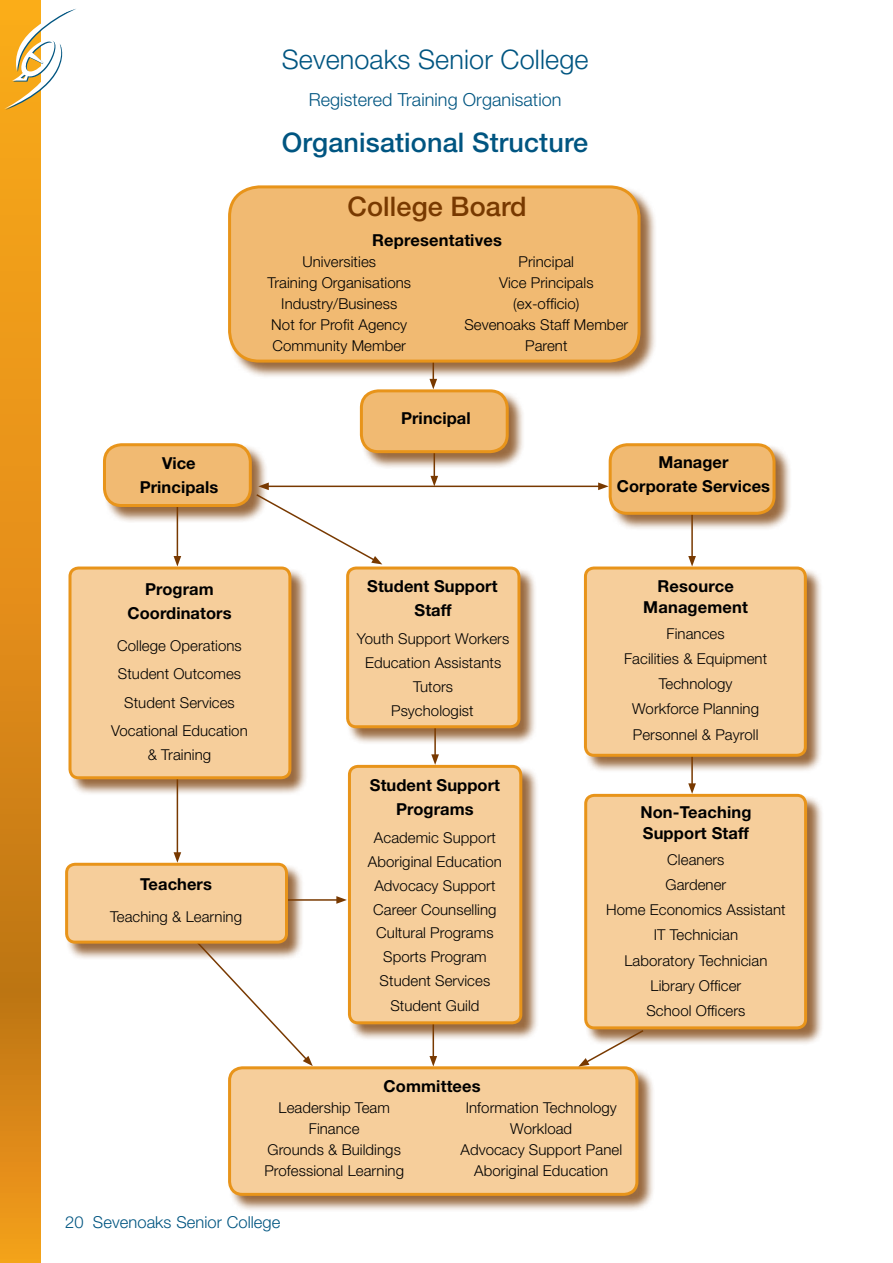
<style>
.page{position:relative;width:893px;height:1263px;background:#fff}
.page>*{position:absolute;margin:0;border:0;box-sizing:border-box;transform-origin:0 0}
.t1{font:500 27px "Helvetica Neue";letter-spacing:.005em;color:#005581}
.t2{font:300 27px "Helvetica Neue";letter-spacing:.005em;color:#005581}
.t3{font:500 27px "Helvetica Neue";letter-spacing:.005em;color:#783900}
.t4{font:300 18px "Helvetica Neue";letter-spacing:.005em;color:#005581}
.t5{font:700 16.5px/24px "Helvetica Neue";letter-spacing:.005em;color:#000;text-align:center}
.t6{font:300 16.5px "Helvetica Neue";letter-spacing:.005em;color:#005581}
.t7{font:300 15px/25.2px "Helvetica Neue";letter-spacing:.005em;color:#000;text-align:center}
</style>
<div class="page">
<svg style="left:0;top:0;width:40px;height:1263px;background:#df8e18"></svg>
<svg style="left:4px;top:8px;width:72px;height:102px"></svg>
<hr style="left:274px;top:899px;width:65px;height:2px;background:#783900">
<svg style="left:336px;top:896px;width:11px;height:8px"></svg>
<svg style="left:213px;top:960px;width:100px;height:106px"></svg>
<hr style="left:434px;top:687px;width:2px;height:70px;background:#783900">
<svg style="left:431px;top:754px;width:8px;height:11px"></svg>
<hr style="left:691px;top:716px;width:2px;height:70px;background:#783900">
<svg style="left:688px;top:783px;width:8px;height:11px"></svg>
<hr style="left:433px;top:989px;width:1px;height:69px;background:#783900">
<svg style="left:429px;top:1056px;width:8px;height:10px"></svg>
<div style="left:348px;top:765px;width:191px;height:276px;background:#783900;opacity:.75"></div>
<div style="left:349px;top:766px;width:172px;height:257px;background:#f6ce9b;border-radius:9px"></div>
<div style="left:348px;top:765px;width:174px;height:259px;border:3px solid #e8941a;border-radius:9px"></div>
<hr style="left:266px;top:486px;width:334px;height:1px;background:#783900">
<svg style="left:598px;top:482px;width:11px;height:8px"></svg>
<svg style="left:268px;top:482px;width:114px;height:82px"></svg>
<svg style="left:429px;top:379px;width:8px;height:10px"></svg>
<hr style="left:434px;top:413px;width:1px;height:65px;background:#783900">
<svg style="left:430px;top:476px;width:8px;height:10px"></svg>
<hr style="left:177px;top:486px;width:1px;height:72px;background:#783900">
<svg style="left:174px;top:556px;width:7px;height:10px"></svg>
<hr style="left:691px;top:490px;width:2px;height:68px;background:#783900">
<svg style="left:688px;top:556px;width:8px;height:10px"></svg>
<hr style="left:177px;top:775px;width:1px;height:79px;background:#783900">
<svg style="left:174px;top:852px;width:7px;height:11px"></svg>
<div style="left:584px;top:567px;width:239px;height:207px;background:#783900;opacity:.75"></div>
<div style="left:585px;top:568px;width:220px;height:187px;background:#f6ce9b;border-radius:9px"></div>
<div style="left:584px;top:566px;width:223px;height:191px;border:3px solid #e8941a;border-radius:9px"></div>
<div style="left:584px;top:794px;width:240px;height:252px;background:#783900;opacity:.75"></div>
<div style="left:586px;top:795px;width:220px;height:233px;background:#f6ce9b;border-radius:9px"></div>
<div style="left:584px;top:794px;width:223px;height:235px;border:3px solid #e8941a;border-radius:9px"></div>
<div style="left:69px;top:567px;width:239px;height:229px;background:#783900;opacity:.75"></div>
<div style="left:70px;top:568px;width:220px;height:210px;background:#f6ce9b;border-radius:9px"></div>
<div style="left:69px;top:566px;width:222px;height:213px;border:3px solid #e8941a;border-radius:9px"></div>
<div style="left:346px;top:567px;width:191px;height:178px;background:#783900;opacity:.75"></div>
<div style="left:348px;top:568px;width:171px;height:159px;background:#f6ce9b;border-radius:9px"></div>
<div style="left:346px;top:566px;width:174px;height:162px;border:3px solid #e8941a;border-radius:9px"></div>
<div style="left:65px;top:863px;width:240px;height:97px;background:#783900;opacity:.75"></div>
<div style="left:67px;top:864px;width:219px;height:78px;background:#f6ce9b;border-radius:9px"></div>
<div style="left:65px;top:863px;width:223px;height:81px;border:3px solid #e8941a;border-radius:9px"></div>
<div style="left:228px;top:1066px;width:427px;height:146px;background:#783900;opacity:.75"></div>
<div style="left:230px;top:1068px;width:407px;height:126px;background:#f6ce9b;border-radius:13px"></div>
<div style="left:228px;top:1066px;width:410px;height:130px;border:3px solid #e8941a;border-radius:13px"></div>
<div style="left:609px;top:443px;width:183px;height:88px;background:#783900;opacity:.75"></div>
<div style="left:610px;top:445px;width:164px;height:68px;background:#f1ba72;border-radius:17px"></div>
<div style="left:609px;top:443px;width:166px;height:72px;border:3px solid #e8941a;border-radius:17px"></div>
<div style="left:103px;top:443px;width:165px;height:80px;background:#783900;opacity:.75"></div>
<div style="left:104px;top:445px;width:146px;height:60px;background:#f1ba72;border-radius:17px"></div>
<div style="left:103px;top:443px;width:149px;height:64px;border:3px solid #e8941a;border-radius:17px"></div>
<div style="left:228px;top:186px;width:429px;height:193px;background:#783900;opacity:.75"></div>
<div style="left:230px;top:187px;width:409px;height:174px;background:#f1ba72;border-radius:30px"></div>
<div style="left:228px;top:185px;width:412px;height:178px;border:3px solid #e8941a;border-radius:30px"></div>
<div style="left:360px;top:390px;width:165px;height:80px;background:#783900;opacity:.75"></div>
<div style="left:361px;top:391px;width:146px;height:61px;background:#f1ba72;border-radius:17px"></div>
<div style="left:360px;top:389px;width:149px;height:64px;border:3px solid #e8941a;border-radius:17px"></div>
<svg style="left:579px;top:1029px;width:66px;height:37px"></svg>
<h1 class="t2" style="left:282px;top:42px;width:308px">Sevenoaks Senior College</h1>
<p class="t4" style="left:309px;top:88px;width:254px">Registered Training Organisation</p>
<h1 class="t1" style="left:282px;top:126px;width:308px">Organisational Structure</h1>
<h1 class="t3" style="left:347px;top:190px;width:181px">College Board</h1>
<p class="t5" style="left:372px;top:227px;width:131px">Representatives</p>
<p class="t7" style="left:302px;top:248px;width:75px">Universities</p>
<p class="t7" style="left:519px;top:248px;width:57px">Principal</p>
<p class="t7" style="left:267px;top:269px;width:145px">Training Organisations</p>
<p class="t7" style="left:499px;top:269px;width:96px">Vice Principals</p>
<p class="t7" style="left:281px;top:290px;width:117px">Industry/Business</p>
<p class="t7" style="left:513px;top:290px;width:68px">(ex-officio)</p>
<p class="t7" style="left:271px;top:311px;width:137px">Not for Profit Agency</p>
<p class="t7" style="left:464px;top:311px;width:165px">Sevenoaks Staff Member</p>
<p class="t7" style="left:273px;top:332px;width:135px">Community Member</p>
<p class="t7" style="left:525px;top:332px;width:44px">Parent</p>
<p class="t5" style="left:140px;top:450px;width:80px">Vice<br>Principals</p>
<p class="t5" style="left:401px;top:406px;width:71px">Principal</p>
<p class="t5" style="left:617px;top:450px;width:155px">Manager<br>Corporate Services</p>
<p class="t5" style="left:127px;top:576px;width:106px">Program<br>Coordinators</p>
<p class="t7" style="left:111px;top:631px;width:138px;line-height:28.2px">College Operations<br>Student Outcomes<br>Student Services<br>Vocational Education</p>
<p class="t7" style="left:148px;top:742px;width:65px">&amp; Training</p>
<p class="t5" style="left:140px;top:871px;width:73px">Teachers</p>
<p class="t7" style="left:110px;top:904px;width:133px">Teaching &amp; Learning</p>
<p class="t5" style="left:367px;top:574px;width:132px">Student Support<br>Staff</p>
<p class="t7" style="left:357px;top:627px;width:154px;line-height:23.7px">Youth Support Workers<br>Education Assistants<br>Tutors<br>Psychologist</p>
<p class="t5" style="left:370px;top:773px;width:132px">Student Support<br>Programs</p>
<p class="t7" style="left:368px;top:826px;width:135px;line-height:23.7px">Academic Support<br>Aboriginal Education<br>Advocacy Support<br>Career Counselling<br>Cultural Programs<br>Sports Program<br>Student Services</p>
<p class="t7" style="left:390px;top:993px;width:91px">Student Guild</p>
<p class="t5" style="left:643px;top:576px;width:106px;line-height:21px">Resource<br>Management</p>
<p class="t7" style="left:624px;top:620px;width:144px">Finances<br>Facilities &amp; Equipment<br>Technology<br>Workforce Planning<br>Personnel &amp; Payroll</p>
<p class="t5" style="left:640px;top:801px;width:113px;line-height:21px;text-align:left">Non-Teaching<br>Support Staff</p>
<p class="t7" style="left:606px;top:846px;width:181px">Cleaners<br>Gardener<br>Home Economics Assistant<br>IT Technician<br>Laboratory Technician<br>Library Officer<br>School Officers</p>
<p class="t5" style="left:383px;top:1073px;width:99px">Committees</p>
<p class="t7" style="left:279px;top:1094px;width:113px">Leadership Team</p>
<p class="t7" style="left:466px;top:1094px;width:153px">Information Technology</p>
<p class="t7" style="left:309px;top:1115px;width:52px">Finance</p>
<p class="t7" style="left:510px;top:1115px;width:63px">Workload</p>
<p class="t7" style="left:268px;top:1136px;width:135px">Grounds &amp; Buildings</p>
<p class="t7" style="left:460px;top:1136px;width:163px">Advocacy Support Panel</p>
<p class="t7" style="left:264px;top:1157px;width:141px">Professional Learning</p>
<p class="t7" style="left:474px;top:1157px;width:135px">Aboriginal Education</p>
<p class="t6" style="left:65px;top:1212px;width:217px">20 Sevenoaks Senior College</p>
</div>
